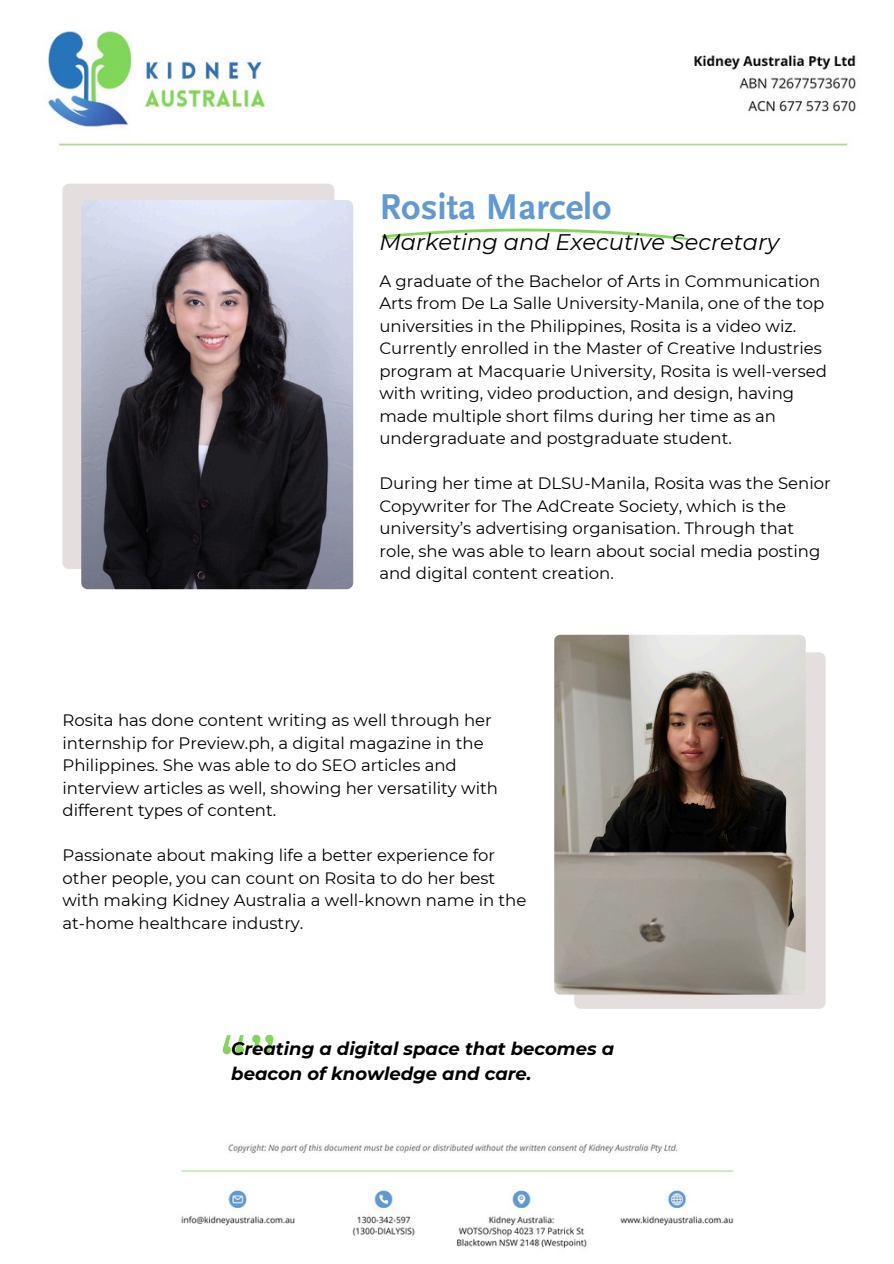
<style>
.page{position:relative;width:894px;height:1264px;background:#fff}
.page>*{position:absolute;margin:0;border:0;box-sizing:border-box;transform-origin:0 0}
.t1{font:76.8px "Montserrat";color:#82d759}
.t2{font:700 37.5px "Scala Sans Pro";color:#6199d2}
.t3{font:italic 22.5px "Montserrat";color:#000}
.t4{font:italic 700 18px/24.8px "Montserrat";color:#000}
.t5{font:16.5px/22.5px "Montserrat";color:#000}
</style>
<div class="page">
<img style="left:180px;top:1144px;width:554px;height:104px">
<img style="left:47px;top:31px;width:809px;height:153px">
<svg style="left:381px;top:228px;width:307px;height:12px"></svg>
<svg style="left:574px;top:652px;width:251px;height:356px;background:#e1dcdb"></svg>
<img style="left:554px;top:634px;width:251px;height:360px;border-radius:6px">
<div style="left:62px;top:184px;width:272px;height:385px;background:#e4dede"></div>
<img style="left:81px;top:200px;width:272px;height:389px;border-radius:7px">
<p class="t2" style="left:379px;top:192px;width:233px">Rosita Marcelo</p>
<p class="t3" style="left:379px;top:228px;width:401px">Marketing and Executive Secretary</p>
<p class="t5" style="left:379px;top:269px;width:449px">A graduate of the Bachelor of Arts in Communication Arts from De La Salle University-Manila, one of the top universities in the Philippines, Rosita is a video wiz.<br>Currently enrolled in the Master of Creative Industries program at Macquarie University, Rosita is well-versed with writing, video production, and design, having made multiple short films during her time as an undergraduate and postgraduate student.</p>
<p class="t5" style="left:379px;top:472px;width:453px">During her time at DLSU-Manila, Rosita was the Senior Copywriter for The AdCreate Society, which is the university’s advertising organisation. Through that role, she was able to learn about social media posting and digital content creation.</p>
<p class="t5" style="left:62px;top:709px;width:437px">Rosita has done content writing as well through her internship for Preview.ph, a digital magazine in the Philippines. She was able to do SEO articles and interview articles as well, showing her versatility with different types of content.</p>
<h3 class="t5" style="left:62px;top:844px;width:465px">Passionate about making life a better experience for other people, you can count on Rosita to do her best with making Kidney Australia a well-known name in the at-home healthcare industry.</h3>
<h2 class="t1" style="left:219px;top:1017px;width:60px">“”</h2>
<p class="t4" style="left:231px;top:1036px;width:384px">Creating a digital space that becomes a beacon of knowledge and care.</p>
</div>
